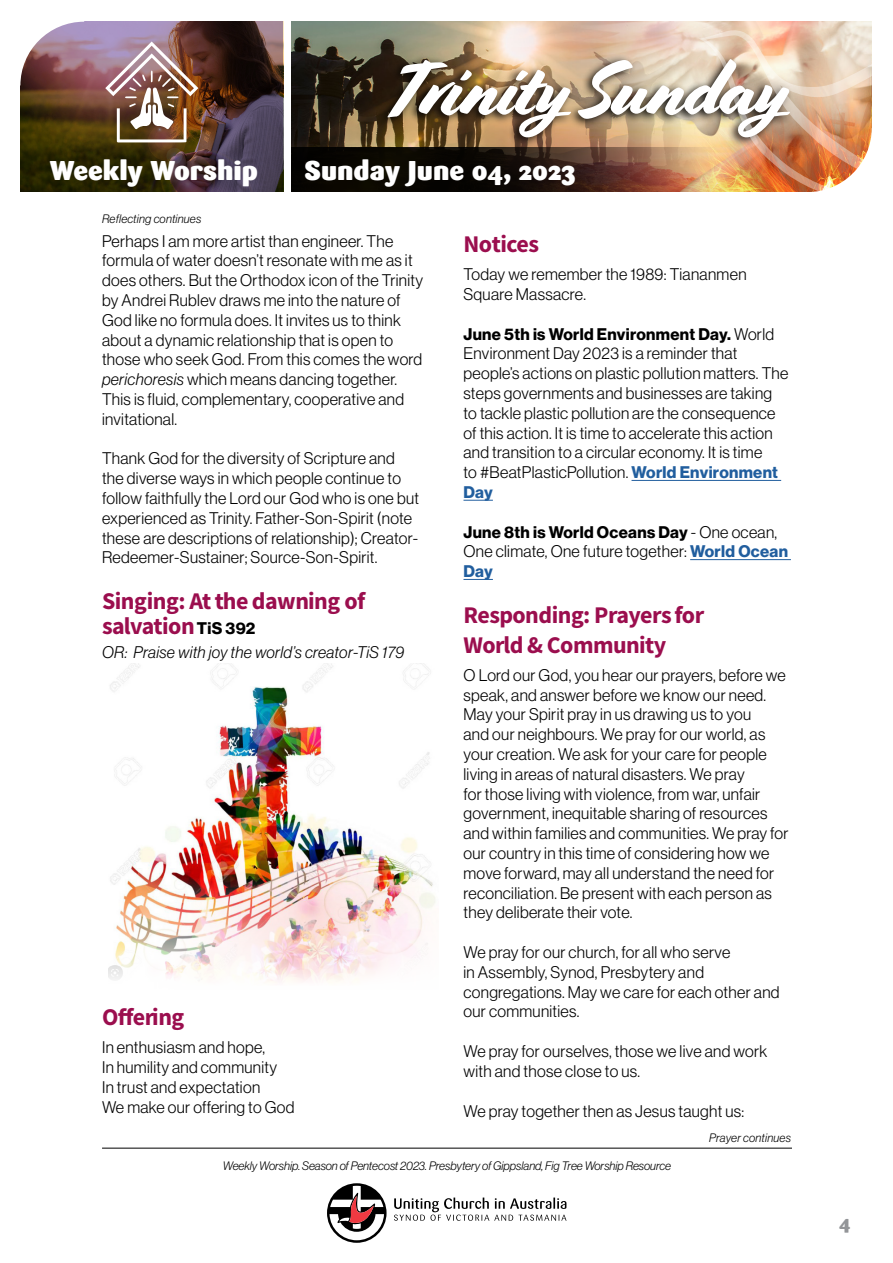
<style>
.page{position:relative;width:893px;height:1263px;background:#fff}
.page>*{position:absolute;margin:0;border:0;box-sizing:border-box;transform-origin:0 0}
.t1{font:76.5px "Cortado";letter-spacing:-.03em;color:#fff}
.t2{font:900 27px "Sari";color:#fff}
.t3{font:24px/25.5px "Source Sans Variable";letter-spacing:-.02em;color:#9b0e4e}
.t4{font:900 19.5px "Sari";color:#939598}
.t5{font:16.5px/19.8px "N Haas Grotesk DS Pro 45 Lt";letter-spacing:.02em;color:#000}
.t6{font:16.5px "N Haas Grotesk DS Pro 75 Bd";letter-spacing:.02em;color:#000}
.t7{font:16.5px "N Haas Grotesk DS Pro 46 Lt It";letter-spacing:.02em;color:#000}
.t8{font:16.5px "N Haas Grotesk DS Pro 75 Bd";letter-spacing:.01em;color:#215e9e}
.t9{font:12px "N Haas Grotesk DS Pro 46 Lt It";color:#000}
.t10{font:12px "N Haas Grotesk DS Pro 46 Lt It";letter-spacing:.02em;color:#000}
.s1{font-family:"N Haas Grotesk DS Pro 46 Lt It"}
.s2{font-family:"N Haas Grotesk DS Pro 75 Bd";font-size:16.5px;color:#000}
.s3{font-family:"N Haas Grotesk DS Pro 45 Lt"}
.s4{font-family:"N Haas Grotesk DS Pro 75 Bd";color:#215e9e}
</style>
<div class="page">
<svg style="left:394px;top:1197px;width:172px;height:24px"></svg>
<svg style="left:327px;top:1183px;width:60px;height:60px"></svg>
<hr style="left:102px;top:1148px;width:690px;height:1px;background:#000">
<img style="left:292px;top:21px;width:407px;height:127px">
<img style="left:20px;top:21px;width:263px;height:171px">
<img style="left:105px;top:42px;width:93px;height:100px">
<svg style="left:20px;top:21px;width:64px;height:64px"></svg>
<svg style="left:292px;top:148px;width:407px;height:44px;background:#342218"></svg>
<div style="left:376px;top:54px;width:417px;height:94px;background:#000;opacity:.91"></div>
<img style="left:699px;top:21px;width:173px;height:171px">
<img style="left:108px;top:663px;width:328px;height:319px">
<hr style="left:631px;top:480px;width:150px;height:1px;background:#215e9e">
<hr style="left:463px;top:500px;width:30px;height:1px;background:#215e9e">
<hr style="left:690px;top:559px;width:101px;height:1px;background:#215e9e">
<hr style="left:463px;top:579px;width:30px;height:1px;background:#215e9e">
<h1 class="t1" style="left:384px;top:44px;width:409px">Trinity Sunday</h1>
<h2 class="t2" style="left:50px;top:154px;width:210px">Weekly Worship</h2>
<h2 class="t2" style="left:304px;top:154px;width:272px">Sunday June 04, 2023</h2>
<p class="t10" style="left:102px;top:212px;width:101px">Reflecting continues</p>
<p class="t5" style="left:102px;top:231px;width:322px">Perhaps I am more artist than engineer. The formula of water doesn’t resonate with me as it does others. But the Orthodox icon of the Trinity by Andrei Rublev draws me into the nature of God like no formula does. It invites us to think about a dynamic relationship that is open to those who seek God. From this comes the word <span class="s1">perichoresis</span> which means dancing together.<br>This is fluid, complementary, cooperative and invitational.</p>
<p class="t5" style="left:102px;top:449px;width:318px">Thank God for the diversity of Scripture and the diverse ways in which people continue to follow faithfully the Lord our God who is one but experienced as Trinity. Father-Son-Spirit (note these are descriptions of relationship); Creator-Redeemer-Sustainer; Source-Son-Spirit.</p>
<h3 class="t3" style="left:102px;top:588px;width:265px">Singing: At the dawning of salvation <span class="s2">TiS 392</span></h3>
<p class="t7" style="left:102px;top:643px;width:304px">OR: Praise with joy the world’s creator-TiS 179</p>
<h3 class="t3" style="left:102px;top:1004px;width:84px">Offering</h3>
<p class="t5" style="left:102px;top:1038px;width:194px">In enthusiasm and hope,<br>In humility and community<br>In trust and expectation<br>We make our offering to God</p>
<h3 class="t3" style="left:463px;top:231px;width:77px">Notices</h3>
<p class="t5" style="left:463px;top:264px;width:285px">Today we remember the 1989: Tiananmen<br>Square Massacre.</p>
<p class="t6" style="left:463px;top:324px;width:312px">June 5th is World Environment Day. <span class="s3">World</span></p>
<p class="t5" style="left:463px;top:344px;width:326px">Environment Day 2023 is a reminder that people’s actions on plastic pollution matters. The steps governments and businesses are taking to tackle plastic pollution are the consequence of this action. It is time to accelerate this action and transition to a circular economy. It is time<br>to #BeatPlasticPollution. <span class="s4">World Environment</span></p>
<p class="t8" style="left:463px;top:483px;width:31px">Day</p>
<p class="t6" style="left:463px;top:522px;width:315px">June 8th is World Oceans Day <span class="s3">- One ocean,</span></p>
<p class="t5" style="left:463px;top:542px;width:326px">One climate, One future together: <span class="s4">World Ocean</span></p>
<p class="t8" style="left:463px;top:562px;width:31px">Day</p>
<h3 class="t3" style="left:463px;top:600px;width:242px;line-height:30px">Responding: Prayers for<br>World &amp; Community</h3>
<p class="t5" style="left:463px;top:665px;width:327px">O Lord our God, you hear our prayers, before we speak, and answer before we know our need.<br>May your Spirit pray in us drawing us to you<br>and our neighbours. We pray for our world, as your creation. We ask for your care for people living in areas of natural disasters. We pray<br>for those living with violence, from war, unfair government, inequitable sharing of resources and within families and communities. We pray for our country in this time of considering how we move forward, may all understand the need for reconciliation. Be present with each person as they deliberate their vote.</p>
<p class="t5" style="left:463px;top:942px;width:318px">We pray for our church, for all who serve<br>in Assembly, Synod, Presbytery and congregations. May we care for each other and our communities.</p>
<p class="t5" style="left:463px;top:1041px;width:305px">We pray for ourselves, those we live and work with and those close to us.</p>
<p class="t5" style="left:463px;top:1101px;width:282px">We pray together then as Jesus taught us:</p>
<p class="t10" style="left:709px;top:1131px;width:83px">Prayer continues</p>
<p class="t9" style="left:223px;top:1159px;width:450px">Weekly Worship. Season of Pentecost 2023. Presbytery of Gippsland, Fig Tree Worship Resource</p>
<p class="t4" style="left:839px;top:1210px;width:13px">4</p>
</div>
